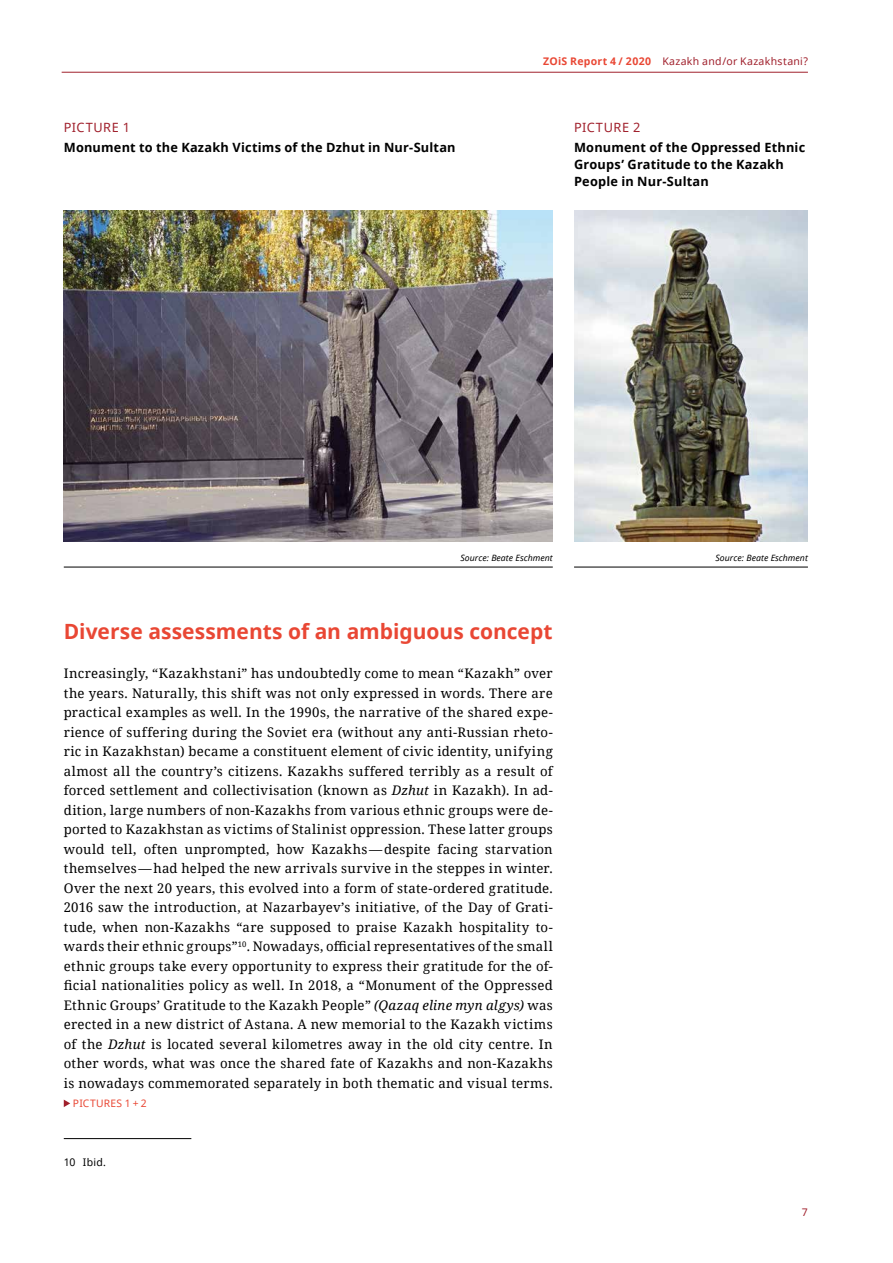
<style>
.page{position:relative;width:893px;height:1263px;background:#fff}
.page>*{position:absolute;margin:0;border:0;box-sizing:border-box;transform-origin:0 0}
.Headline_1{font:700 21px "Noto Sans";color:#e94734}
.Fließtext{font:13.2px/19.5px "Noto Serif";letter-spacing:.02em;color:#000;text-align:justify}
.Grafik_Headline{font:700 12.75px/17.2px "Noto Sans";letter-spacing:.015em;color:#000}
.Grafik_Figure{font:12.75px "Noto Sans";letter-spacing:.045em;color:#a0202c}
.t1{font:10.5px "Noto Sans";letter-spacing:.03em;color:#a0202c}
.Fußnote{font:10.5px "Noto Sans";letter-spacing:.025em;color:#000}
.Fließtext-2{font:10.2px "Noto Sans";letter-spacing:.03em;color:#e94734}
.Quellenangabe{font:italic 8.7px "Noto Sans";letter-spacing:.005em;color:#000}
.s1{font-weight:700;color:#e94734}
.s2{font-style:italic}
</style>
<div class="page">
<hr style="left:62px;top:72px;width:746px;height:1px;background:#a0202c">
<svg style="left:64px;top:1099px;width:6px;height:8px"></svg>
<hr style="left:64px;top:1138px;width:127px;height:1px;background:#000">
<img style="left:574px;top:210px;width:234px;height:332px">
<img style="left:64px;top:210px;width:489px;height:332px">
<hr style="left:64px;top:567px;width:489px;height:1px;background:#000">
<hr style="left:574px;top:567px;width:234px;height:1px;background:#000">
<p class="Grafik_Figure" style="left:64px;top:119px;width:68px">PICTURE 1</p>
<p class="Grafik_Headline" style="left:64px;top:138px;width:393px">Monument to the Kazakh Victims of the Dzhut in Nur-Sultan</p>
<p class="t1" style="left:543px;top:54px;width:266px"><span class="s1">ZOiS Report 4 / 2020</span> Kazakh and/or Kazakhstani?</p>
<p class="Grafik_Figure" style="left:574px;top:119px;width:68px">PICTURE 2</p>
<p class="Grafik_Headline" style="left:574px;top:138px;width:233px">Monument of the Oppressed Ethnic<br>Groups’ Gratitude to the Kazakh<br>People in Nur-Sultan</p>
<p class="Quellenangabe" style="left:460px;top:552px;width:94px">Source: Beate Eschment</p>
<p class="Quellenangabe" style="left:715px;top:552px;width:94px">Source: Beate Eschment</p>
<p class="Headline_1" style="left:64px;top:617px;width:490px">Diverse assessments of an ambiguous concept</p>
<p class="Fließtext" style="left:64px;top:663px;width:490px">Increasingly, “Kazakhstani” has undoubtedly come to mean “Kazakh” over the years. Naturally, this shift was not only expressed in words. There are practical examples as well. In the 1990s, the narrative of the shared expe&shy;rience of suffering during the Soviet era (without any anti-Russian rheto&shy;ric in Kazakhstan) became a constituent element of civic identity, unifying almost all the country’s citizens. Kazakhs suffered terribly as a result of forced settlement and collectivisation (known as <span class="s2">Dzhut</span> in Kazakh). In ad&shy;dition, large numbers of non-Kazakhs from various ethnic groups were de&shy;ported to Kazakhstan as victims of Stalinist oppression. These latter groups would tell, often unprompted, how Kazakhs—despite facing starvation themselves—had helped the new arrivals survive in the steppes in winter.<br>Over the next 20 years, this evolved into a form of state-ordered gratitude.<br>2016 saw the introduction, at Nazarbayev’s initiative, of the Day of Grati&shy;tude, when non-Kazakhs “are supposed to praise Kazakh hospitality to&shy;wards their ethnic groups”<sup>10</sup>. Nowadays, official representatives of the small ethnic groups take every opportunity to express their gratitude for the of&shy;ficial nationalities policy as well. In 2018, a “Monument of the Oppressed Ethnic Groups’ Gratitude to the Kazakh People” <span class="s2">(Qazaq eline myn algys)</span> was erected in a new district of Astana. A new memorial to the Kazakh victims of the <span class="s2">Dzhut</span> is located several kilometres away in the old city centre. In other words, what was once the shared fate of Kazakhs and non-Kazakhs is nowadays commemorated separately in both thematic and visual terms.</p>
<p class="Fließtext-2" style="left:73px;top:1096px;width:75px">PICTURES 1 + 2</p>
<p class="Fußnote" style="left:64px;top:1154px;width:44px">10 Ibid.</p>
<p class="t1" style="left:802px;top:1205px;width:8px">7</p>
</div>
